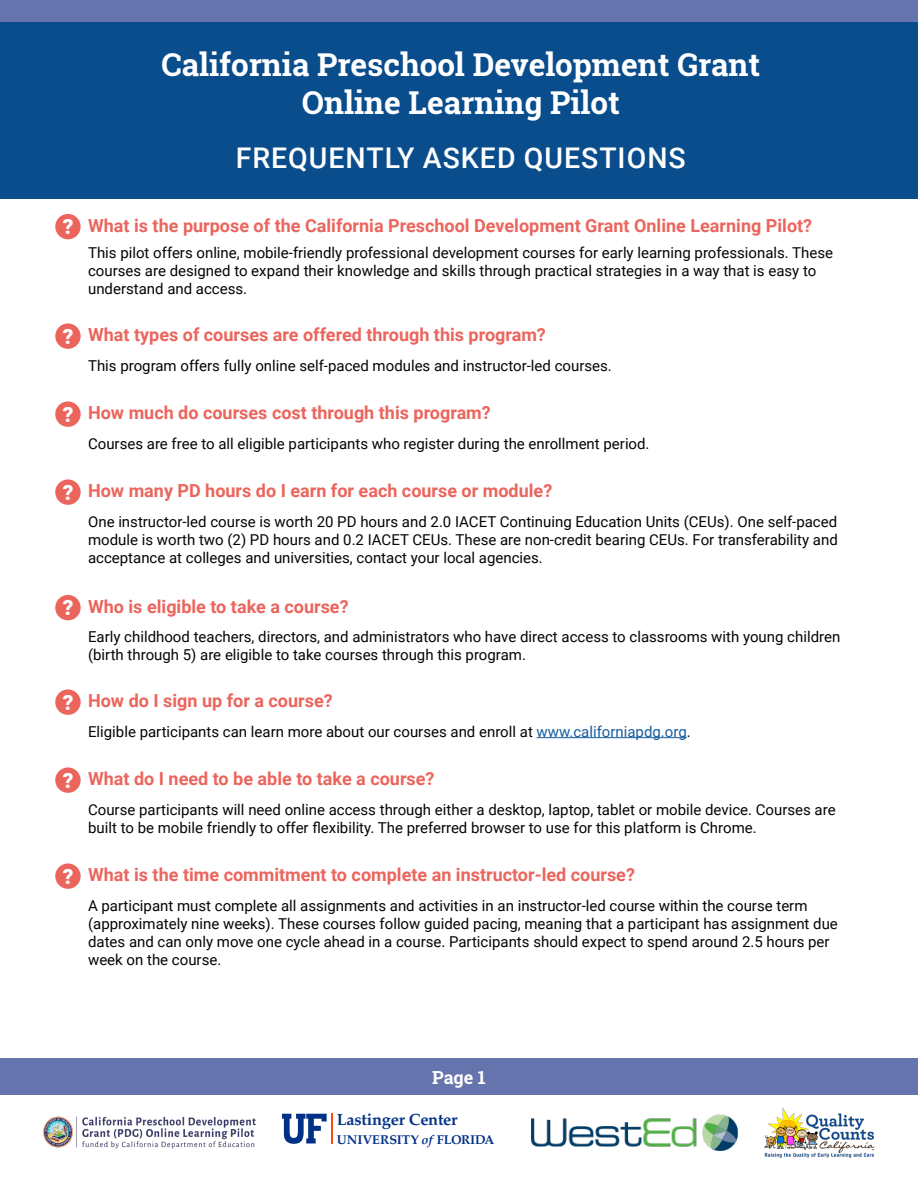
<style>
.page{position:relative;width:918px;height:1188px;background:#fff}
.page>*{position:absolute;margin:0;border:0;box-sizing:border-box;transform-origin:0 0}
.t1{font:700 31.5px/37.8px "Roboto Slab";color:#fff;text-align:center}
.t2{font:500 28.5px "Roboto";letter-spacing:.035em;color:#fff}
.t3{font:900 21px "Roboto";color:#fff}
.t4{font:700 18px "Roboto";color:#eb655d}
.t5{font:700 18px "Roboto Slab";color:#fff}
.t6{font:700 16.2px "Palatino";letter-spacing:-.01em;color:#003186}
.t7{font:15px/18px "Roboto";color:#040503}
.t8{font:700 12.75px "Palatino";color:#003186}
.s1{color:#175d9e}
.s2{font-style:italic}
</style>
<div class="page">
<div style="left:0;top:0;width:918px;height:199px;background:#094d8c"></div>
<div style="left:0;top:0;width:918px;height:22px;background:#6674ae"></div>
<div style="left:0;top:1058px;width:918px;height:37px;background:#6674ae"></div>
<hr style="left:331px;top:1114px;width:2px;height:30px;background:#ff460f">
<svg style="left:282px;top:1114px;width:45px;height:30px"></svg>
<img style="left:532px;top:1114px;width:206px;height:37px">
<img style="left:764px;top:1107px;width:111px;height:51px">
<img style="left:43px;top:1116px;width:213px;height:33px">
<div style="left:55px;top:214px;width:26px;height:25px;background:#eb655d;border-radius:50%"></div>
<div style="left:55px;top:323px;width:26px;height:26px;background:#eb655d;border-radius:50%"></div>
<div style="left:55px;top:401px;width:26px;height:26px;background:#eb655d;border-radius:50%"></div>
<div style="left:55px;top:479px;width:26px;height:26px;background:#eb655d;border-radius:50%"></div>
<div style="left:55px;top:595px;width:26px;height:25px;background:#eb655d;border-radius:50%"></div>
<hr style="left:537px;top:737px;width:150px;height:1px;background:#175d9e">
<div style="left:55px;top:689px;width:26px;height:26px;background:#eb655d;border-radius:50%"></div>
<div style="left:55px;top:767px;width:26px;height:26px;background:#eb655d;border-radius:50%"></div>
<div style="left:55px;top:863px;width:26px;height:26px;background:#eb655d;border-radius:50%"></div>
<h1 class="t1" style="left:161px;top:45px;width:600px">California Preschool Development Grant<br>Online Learning Pilot</h1>
<h2 class="t2" style="left:236px;top:137px;width:452px">FREQUENTLY ASKED QUESTIONS</h2>
<p class="t3" style="left:63px;top:212px;width:12px">?</p>
<p class="t4" style="left:88px;top:213px;width:726px">What is the purpose of the California Preschool Development Grant Online Learning Pilot?</p>
<p class="t7" style="left:88px;top:243px;width:747px">This pilot offers online, mobile-friendly professional development courses for early learning professionals. These courses are designed to expand their knowledge and skills through practical strategies in a way that is easy to</p>
<p class="t7" style="left:88px;top:279px;width:161px">understand and access.</p>
<p class="t3" style="left:63px;top:321px;width:12px">?</p>
<p class="t4" style="left:88px;top:322px;width:459px">What types of courses are offered through this program?</p>
<p class="t7" style="left:88px;top:356px;width:525px">This program offers fully online self-paced modules and instructor-led courses.</p>
<p class="t3" style="left:63px;top:399px;width:12px">?</p>
<p class="t4" style="left:88px;top:400px;width:404px">How much do courses cost through this program?</p>
<p class="t7" style="left:88px;top:434px;width:563px">Courses are free to all eligible participants who register during the enrollment period.</p>
<p class="t3" style="left:63px;top:477px;width:12px">?</p>
<p class="t4" style="left:88px;top:478px;width:466px">How many PD hours do I earn for each course or module?</p>
<p class="t7" style="left:88px;top:512px;width:751px;text-align:justify">One instructor-led course is worth 20 PD hours and 2.0 IACET Continuing Education Units (CEUs). One self-paced module is worth two (2) PD hours and 0.2 IACET CEUs. These are non-credit bearing CEUs. For transferability and acceptance at colleges and universities, contact your local agencies.</p>
<p class="t3" style="left:63px;top:593px;width:12px">?</p>
<p class="t4" style="left:88px;top:594px;width:262px">Who is eligible to take a course?</p>
<p class="t7" style="left:88px;top:627px;width:754px">Early childhood teachers, directors, and administrators who have direct access to classrooms with young children (birth through 5) are eligible to take courses through this program.</p>
<p class="t3" style="left:63px;top:687px;width:12px">?</p>
<p class="t4" style="left:88px;top:688px;width:246px">How do I sign up for a course?</p>
<p class="t7" style="left:88px;top:722px;width:604px">Eligible participants can learn more about our courses and enroll at <span class="s1">www.californiapdg.org</span>.</p>
<p class="t3" style="left:63px;top:765px;width:12px">?</p>
<p class="t4" style="left:88px;top:766px;width:348px">What do I need to be able to take a course?</p>
<p class="t7" style="left:88px;top:800px;width:749px">Course participants will need online access through either a desktop, laptop, tablet or mobile device. Courses are built to be mobile friendly to offer flexibility. The preferred browser to use for this platform is Chrome.</p>
<p class="t3" style="left:63px;top:861px;width:12px">?</p>
<p class="t4" style="left:88px;top:862px;width:548px">What is the time commitment to complete an instructor-led course?</p>
<p class="t7" style="left:88px;top:896px;width:721px">A participant must complete all assignments and activities in an instructor-led course within the course term</p>
<p class="t7" style="left:88px;top:914px;width:751px">(approximately nine weeks). These courses follow guided pacing, meaning that a participant has assignment due</p>
<p class="t7" style="left:88px;top:932px;width:743px">dates and can only move one cycle ahead in a course. Participants should expect to spend around 2.5 hours per week on the course.</p>
<p class="t5" style="left:432px;top:1065px;width:55px">Page 1</p>
<p class="t6" style="left:337px;top:1106px;width:122px">Lastinger Center</p>
<p class="t8" style="left:337px;top:1128px;width:159px">UNIVERSITY <span class="s2">of</span> FLORIDA</p>
</div>
